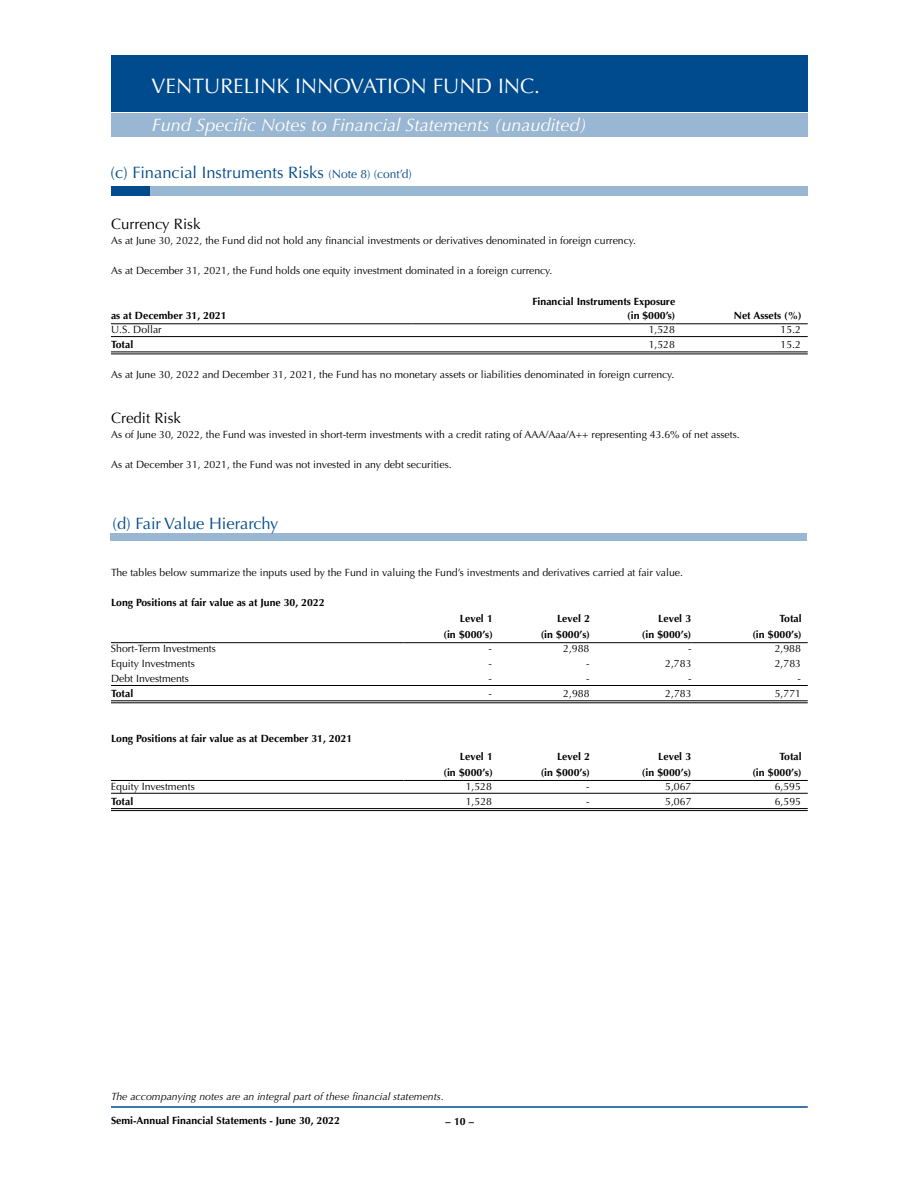
<style>
.page{position:relative;width:918px;height:1188px;background:#fff}
.page>*{position:absolute;margin:0;border:0;box-sizing:border-box;transform-origin:0 0}
.t1{font:21px "Optima";color:#fff}
.t2{font:italic 18px "Optima";color:#fff}
.t3{font:16.5px "Optima";color:#004b8d}
.t4{font:15px "Optima";color:#000}
.t5{font:10.5px "Optima";color:#000}
.t6{font:700 10.5px/14.7px "Optima";color:#000;text-align:right}
.t7{font:italic 10.5px "Optima";color:#000}
.s1{font-size:12px}
</style>
<div class="page">
<hr style="left:111px;top:1106px;width:697px;height:2px;background:#004b8d">
<div style="left:111px;top:55px;width:697px;height:57px;background:#004b8d"></div>
<div style="left:111px;top:113px;width:697px;height:24px;background:#99b7d2"></div>
<div style="left:111px;top:187px;width:697px;height:9px;background:#99b7d2"></div>
<div style="left:111px;top:187px;width:39px;height:9px;background:#004b8d"></div>
<hr style="left:111px;top:336px;width:697px;height:1px;background:#000">
<hr style="left:111px;top:351px;width:697px;height:1px;background:#000">
<hr style="left:111px;top:353px;width:697px;height:1px;background:#000">
<hr style="left:412px;top:323px;width:263px;height:1px;background:#000">
<hr style="left:675px;top:323px;width:133px;height:1px;background:#000">
<hr style="left:111px;top:323px;width:301px;height:1px;background:#000">
<div style="left:110px;top:533px;width:697px;height:8px;background:#99b7d2"></div>
<hr style="left:111px;top:685px;width:697px;height:1px;background:#000">
<hr style="left:111px;top:700px;width:697px;height:1px;background:#000">
<hr style="left:111px;top:702px;width:697px;height:1px;background:#000">
<hr style="left:111px;top:793px;width:697px;height:1px;background:#000">
<hr style="left:111px;top:808px;width:697px;height:1px;background:#000">
<hr style="left:111px;top:810px;width:697px;height:1px;background:#000">
<hr style="left:111px;top:642px;width:293px;height:1px;background:#000">
<hr style="left:404px;top:642px;width:89px;height:1px;background:#000">
<hr style="left:493px;top:642px;width:97px;height:1px;background:#000">
<hr style="left:590px;top:642px;width:101px;height:1px;background:#000">
<hr style="left:691px;top:642px;width:117px;height:1px;background:#000">
<hr style="left:111px;top:780px;width:293px;height:1px;background:#000">
<hr style="left:404px;top:780px;width:89px;height:1px;background:#000">
<hr style="left:493px;top:780px;width:97px;height:1px;background:#000">
<hr style="left:590px;top:780px;width:101px;height:1px;background:#000">
<hr style="left:691px;top:780px;width:117px;height:1px;background:#000">
<h1 class="t1" style="left:152px;top:74px;width:390px">VENTURELINK INNOVATION FUND INC.</h1>
<h2 class="t2" style="left:152px;top:115px;width:437px">Fund Specific Notes to Financial Statements (unaudited)</h2>
<h3 class="t3" style="left:110px;top:163px;width:303px">(c) Financial Instruments Risks <span class="s1">(Note 8) (cont’d)</span></h3>
<h3 class="t4" style="left:111px;top:215px;width:91px">Currency Risk</h3>
<p class="t5" style="left:111px;top:234px;width:526px">As at June 30, 2022, the Fund did not hold any financial investments or derivatives denominated in foreign currency.</p>
<p class="t5" style="left:111px;top:264px;width:443px">As at December 31, 2021, the Fund holds one equity investment dominated in a foreign currency.</p>
<p class="t6" style="left:111px;top:309px;width:117px">as at December 31, 2021</p>
<p class="t6" style="left:533px;top:294px;width:144px">Financial Instruments Exposure (in $000’s)</p>
<p class="t6" style="left:734px;top:309px;width:69px">Net Assets (%)</p>
<p class="t5" style="left:111px;top:324px;width:52px">U.S. Dollar</p>
<p class="t5" style="left:649px;top:324px;width:28px">1,528</p>
<p class="t5" style="left:781px;top:324px;width:22px">15.2</p>
<p class="t6" style="left:111px;top:337px;width:24px">Total</p>
<p class="t5" style="left:649px;top:339px;width:28px">1,528</p>
<p class="t5" style="left:781px;top:339px;width:22px">15.2</p>
<p class="t5" style="left:111px;top:369px;width:565px">As at June 30, 2022 and December 31, 2021, the Fund has no monetary assets or liabilities denominated in foreign currency.</p>
<h3 class="t4" style="left:111px;top:409px;width:72px">Credit Risk</h3>
<p class="t5" style="left:111px;top:429px;width:630px">As of June 30, 2022, the Fund was invested in short-term investments with a credit rating of AAA/Aaa/A++ representing 43.6% of net assets.</p>
<p class="t5" style="left:111px;top:459px;width:342px">As at December 31, 2021, the Fund was not invested in any debt securities.</p>
<h3 class="t3" style="left:112px;top:514px;width:167px">(d) Fair Value Hierarchy</h3>
<p class="t5" style="left:111px;top:566px;width:574px">The tables below summarize the inputs used by the Fund in valuing the Fund’s investments and derivatives carried at fair value.</p>
<p class="t6" style="left:111px;top:595px;width:215px">Long Positions at fair value as at June 30, 2022</p>
<p class="t6" style="left:460px;top:611px;width:34px">Level 1</p>
<p class="t6" style="left:557px;top:611px;width:34px">Level 2</p>
<p class="t6" style="left:658px;top:611px;width:34px">Level 3</p>
<p class="t6" style="left:779px;top:611px;width:24px">Total</p>
<p class="t6" style="left:444px;top:628px;width:51px">(in $000’s)</p>
<p class="t6" style="left:541px;top:628px;width:51px">(in $000’s)</p>
<p class="t6" style="left:642px;top:628px;width:51px">(in $000’s)</p>
<p class="t6" style="left:752px;top:628px;width:51px">(in $000’s)</p>
<p class="t5" style="left:111px;top:642px;width:106px">Short-Term Investments</p>
<p class="t5" style="left:489px;top:642px;width:5px">-</p>
<p class="t5" style="left:563px;top:642px;width:28px">2,988</p>
<p class="t5" style="left:688px;top:642px;width:5px">-</p>
<p class="t5" style="left:775px;top:642px;width:28px">2,988</p>
<p class="t5" style="left:111px;top:657px;width:85px">Equity Investments</p>
<p class="t5" style="left:489px;top:657px;width:5px">-</p>
<p class="t5" style="left:586px;top:657px;width:5px">-</p>
<p class="t5" style="left:665px;top:657px;width:28px">2,783</p>
<p class="t5" style="left:775px;top:657px;width:28px">2,783</p>
<p class="t5" style="left:111px;top:672px;width:79px">Debt Investments</p>
<p class="t5" style="left:489px;top:672px;width:5px">-</p>
<p class="t5" style="left:586px;top:672px;width:5px">-</p>
<p class="t5" style="left:688px;top:672px;width:5px">-</p>
<p class="t5" style="left:798px;top:672px;width:5px">-</p>
<p class="t6" style="left:111px;top:686px;width:24px">Total</p>
<p class="t5" style="left:489px;top:687px;width:5px">-</p>
<p class="t5" style="left:563px;top:687px;width:28px">2,988</p>
<p class="t5" style="left:665px;top:687px;width:28px">2,783</p>
<p class="t5" style="left:775px;top:687px;width:28px">5,771</p>
<p class="t6" style="left:111px;top:731px;width:243px">Long Positions at fair value as at December 31, 2021</p>
<p class="t6" style="left:460px;top:749px;width:34px">Level 1</p>
<p class="t6" style="left:557px;top:749px;width:34px">Level 2</p>
<p class="t6" style="left:658px;top:749px;width:34px">Level 3</p>
<p class="t6" style="left:779px;top:749px;width:24px">Total</p>
<p class="t6" style="left:444px;top:765px;width:51px">(in $000’s)</p>
<p class="t6" style="left:541px;top:765px;width:51px">(in $000’s)</p>
<p class="t6" style="left:642px;top:765px;width:51px">(in $000’s)</p>
<p class="t6" style="left:752px;top:765px;width:51px">(in $000’s)</p>
<p class="t5" style="left:111px;top:780px;width:85px">Equity Investments</p>
<p class="t5" style="left:466px;top:780px;width:28px">1,528</p>
<p class="t5" style="left:586px;top:780px;width:5px">-</p>
<p class="t5" style="left:665px;top:780px;width:28px">5,067</p>
<p class="t5" style="left:775px;top:780px;width:28px">6,595</p>
<p class="t6" style="left:111px;top:794px;width:24px">Total</p>
<p class="t5" style="left:466px;top:795px;width:28px">1,528</p>
<p class="t5" style="left:586px;top:795px;width:5px">-</p>
<p class="t5" style="left:665px;top:795px;width:28px">5,067</p>
<p class="t5" style="left:775px;top:795px;width:28px">6,595</p>
<p class="t7" style="left:111px;top:1090px;width:334px">The accompanying notes are an integral part of these financial statements.</p>
<p class="t6" style="left:111px;top:1113px;width:230px">Semi-Annual Financial Statements - June 30, 2022</p>
<p class="t6" style="left:446px;top:1114px;width:30px">– 10 –</p>
</div>
